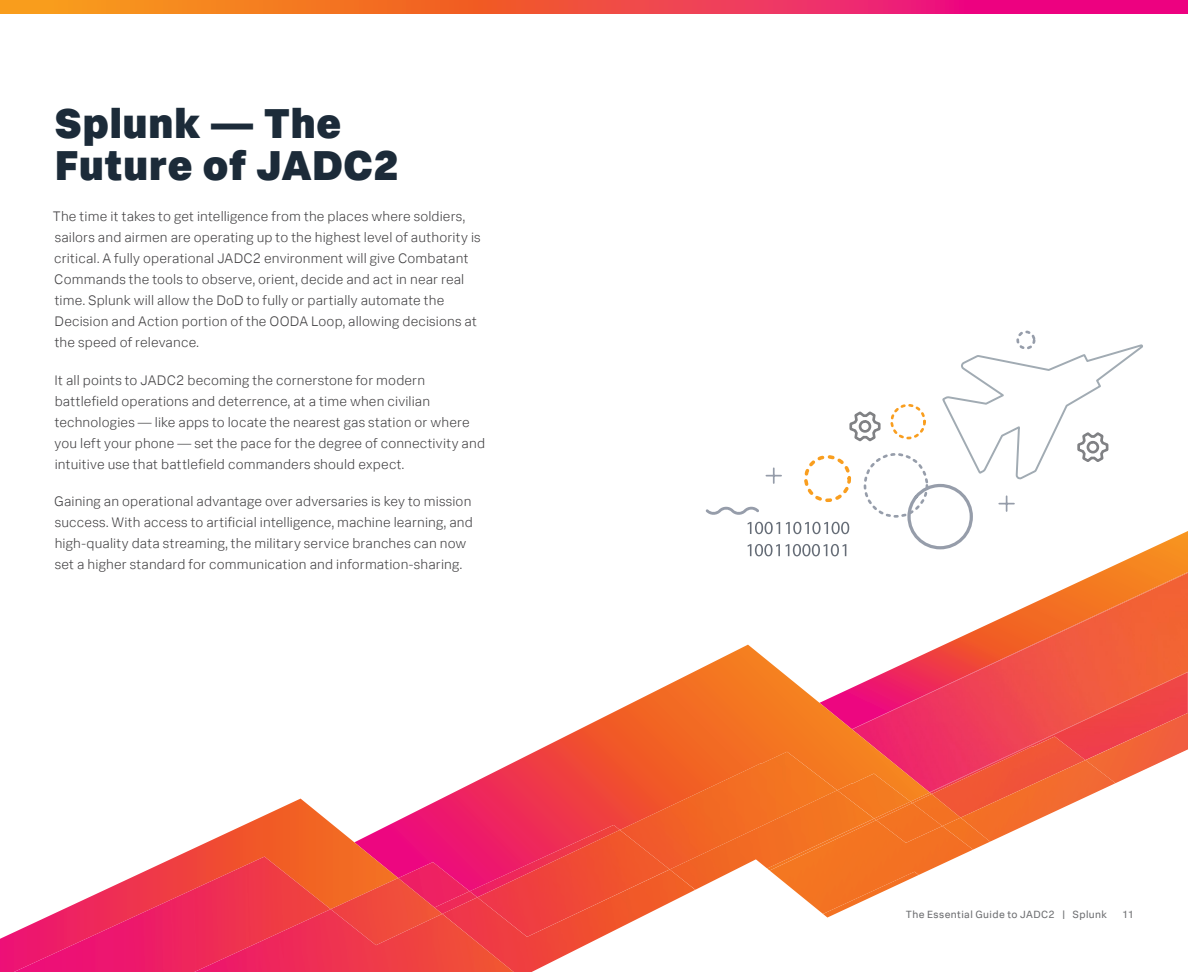
<style>
.page{position:relative;width:1188px;height:972px;background:#fff}
.page>*{position:absolute;margin:0;border:0;box-sizing:border-box;transform-origin:0 0}
.t1{font:900 42px/42px "Splunk Data Sans";letter-spacing:.015em;color:#1c2b39}
.t2{font:300 13.8px/21px "Splunk Data Sans";letter-spacing:.01em;color:#414042}
.t3{font:10.5px "Splunk Data Sans";letter-spacing:.035em;color:#6d6e71}
</style>
<div class="page">
<svg style="left:0;top:0;width:1188px;height:14px;background:#f14c48"></svg>
<svg style="left:826px;top:531px;width:362px;height:41px"></svg>
<img style="left:930px;top:573px;width:258px;height:99px">
<svg style="left:398px;top:645px;width:532px;height:217px"></svg>
<img style="left:470px;top:825px;width:62px;height:44px">
<svg style="left:0;top:799px;width:398px;height:173px"></svg>
<img style="left:477px;top:830px;width:55px;height:39px">
<img style="left:14px;top:857px;width:317px;height:115px">
<img style="left:398px;top:862px;width:72px;height:16px">
<img style="left:331px;top:878px;width:111px;height:31px">
<img style="left:442px;top:869px;width:90px;height:103px">
<img style="left:194px;top:909px;width:320px;height:63px">
<img style="left:930px;top:672px;width:258px;height:77px">
<img style="left:932px;top:736px;width:153px;height:13px">
<img style="left:1086px;top:713px;width:102px;height:36px">
<svg style="left:532px;top:749px;width:656px;height:223px"></svg>
<div style="left:1016px;top:331px;width:19px;height:19px;border:3px dashed #969daa;border-radius:50%"></div>
<svg style="left:706px;top:343px;width:439px;height:213px"></svg>
<h1 class="t1" style="left:55px;top:101px;width:346px">Splunk — The<br>Future of JADC2</h1>
<p class="t2" style="left:53px;top:206px;width:429px">The time it takes to get intelligence from the places where soldiers, sailors and airmen are operating up to the highest level of authority is critical. A fully operational JADC2 environment will give Combatant Commands the tools to observe, orient, decide and act in near real time. Splunk will allow the DoD to fully or partially automate the Decision and Action portion of the OODA Loop, allowing decisions at the speed of relevance.</p>
<p class="t2" style="left:54px;top:369px;width:432px">It all points to JADC2 becoming the cornerstone for modern battlefield operations and deterrence, at a time when civilian technologies — like apps to locate the nearest gas station or where you left your phone — set the pace for the degree of connectivity and intuitive use that battlefield commanders should expect.</p>
<p class="t2" style="left:54px;top:490px;width:420px">Gaining an operational advantage over adversaries is key to mission success. With access to artificial intelligence, machine learning, and high-quality data streaming, the military service branches can now set a higher standard for communication and information-sharing.</p>
<p class="t3" style="left:906px;top:908px;width:203px">The Essential Guide to JADC2 | Splunk</p>
<p class="t3" style="left:1122px;top:908px;width:13px">11</p>
</div>
